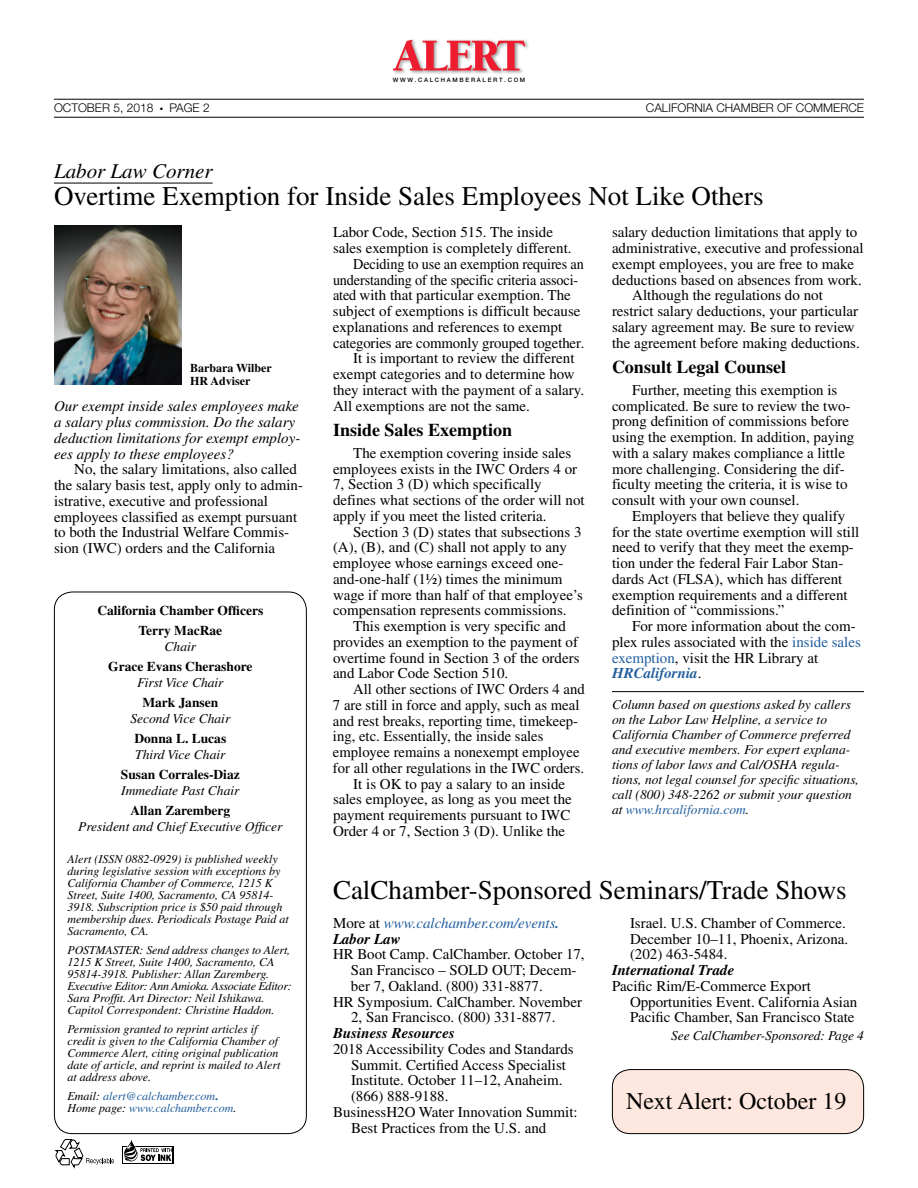
<style>
.page{position:relative;width:918px;height:1188px;background:#fff}
.page>*{position:absolute;margin:0;border:0;box-sizing:border-box;transform-origin:0 0}
._18_18_head{font:27px "Times";color:#000}
.t1{font:24px "Times";color:#000}
.SubHead_Ital_Rule{font:italic 21px "Times";color:#000}
.subhead{font:700 18px "Times";color:#000}
.Body{font:15px/15.8px "Times";color:#000}
.CalListView{font:15px/15.8px "Times";color:#000}
.Body-2{font:15px/15.8px "Times";color:#000;scale:.95 1}
.Body-First{font:italic 15px/15.8px "Times";color:#000}
.CalListView-2{font:italic 700 15px "Times";color:#000}
.Body-First-2{font:italic 15px "Times";color:#215e9e}
.Bio_Graph{font:italic 13.5px/15px "Times";color:#000;text-align:center}
.t2{font:700 13.5px/15.8px "Times";color:#000;text-align:center}
.Body-First-3{font:italic 13.5px "Times";letter-spacing:-.01em;color:#000}
.t3{font:italic 12px/12px "Times";color:#000}
.t4{font:italic 12px "Times";color:#215e9e}
.t5{font:300 12px "Helvetica Neue LT Std";color:#000}
.t6{font:700 12px "Times";color:#000}
.t7{font:500 6px "Helvetica Neue LT Std";letter-spacing:.28em;color:#000}
.s1{font-weight:400;font-style:italic}
.s2{font-weight:700;font-style:normal}
.s3{color:#000}
.s4{color:#215e9e}
.s5{font-weight:700;font-style:italic;color:#215e9e}
.s6{font-style:normal;color:#000}
.s7{font-weight:700}
</style>
<div class="page">
<hr style="left:54px;top:99px;width:810px;height:1px;background:#000">
<hr style="left:54px;top:117px;width:810px;height:1px;background:#000">
<div style="left:392px;top:38px;width:137px;height:37px;background:#000;opacity:.4"></div>
<svg style="left:393px;top:40px;width:133px;height:30px"></svg>
<div style="left:122px;top:1146px;width:51px;height:17px;background:#000"></div>
<div style="left:140px;top:1147px;width:32px;height:16px;background:#fff"></div>
<svg style="left:55px;top:1139px;width:59px;height:29px"></svg>
<div style="left:123px;top:1147px;width:16px;height:16px;background:#fff"></div>
<svg style="left:124px;top:1140px;width:48px;height:22px"></svg>
<div style="left:54px;top:592px;width:253px;height:542px;border:1px solid #000;border-radius:18px"></div>
<hr style="left:54px;top:183px;width:159px;height:1px;background:#000">
<hr style="left:612px;top:691px;width:252px;height:1px;background:#000">
<div style="left:612px;top:1070px;width:252px;height:64px;background:#fee7de;border-radius:18px"></div>
<div style="left:612px;top:1069px;width:252px;height:65px;border:1px solid #000;border-radius:18px"></div>
<img style="left:54px;top:226px;width:127px;height:159px">
<p class="t7" style="left:393px;top:77px;width:134px">WWW.CALCHAMBERALERT.COM</p>
<p class="t5" style="left:54px;top:101px;width:101px">OCTOBER 5, 2018</p>
<p class="t5" style="left:160px;top:101px;width:51px">● PAGE 2</p>
<p class="t5" style="left:646px;top:101px;width:220px">CALIFORNIA CHAMBER OF COMMERCE</p>
<p class="SubHead_Ital_Rule" style="left:54px;top:160px;width:160px">Labor Law Corner</p>
<p class="_18_18_head" style="left:54px;top:181px;width:711px">Overtime Exemption for Inside Sales Employees Not Like Others</p>
<p class="t6" style="left:190px;top:361px;width:83px">Barbara Wilber</p>
<p class="t6" style="left:190px;top:374px;width:62px">HR Adviser</p>
<p class="Body-First" style="left:54px;top:399px;width:248px">Our exempt inside sales employees make a salary plus commission. Do the salary deduction limitations for exempt employ&shy;ees apply to these employees?</p>
<p class="Body" style="left:54px;top:461px;width:251px;text-indent:20px">No, the salary limitations, also called the salary basis test, apply only to admin&shy;istrative, executive and professional employees classified as exempt pursuant to both the Industrial Welfare Commis&shy;sion (IWC) orders and the California</p>
<p class="t2" style="left:97px;top:602px;width:167px">California Chamber Officers</p>
<p class="t2" style="left:138px;top:622px;width:85px">Terry MacRae<br><span class="s1">Chair</span></p>
<p class="t2" style="left:108px;top:658px;width:146px">Grace Evans Cherashore<br><span class="s1">First Vice Chair</span></p>
<p class="Bio_Graph" style="left:130px;top:694px;width:101px;line-height:15.8px"><span class="s2">Mark Jansen<br></span>Second Vice Chair</p>
<p class="t2" style="left:134px;top:730px;width:93px">Donna L. Lucas</p>
<p class="Bio_Graph" style="left:135px;top:747px;width:92px">Third Vice Chair</p>
<p class="t2" style="left:121px;top:766px;width:120px;text-align:left">Susan Corrales-Diaz<br><span class="s1">Immediate Past Chair</span></p>
<p class="t2" style="left:130px;top:802px;width:101px">Allan Zaremberg</p>
<p class="Bio_Graph" style="left:78px;top:819px;width:206px">President and Chief Executive Officer</p>
<p class="t3" style="left:68px;top:853px;width:223px">Alert (ISSN 0882-0929) is published weekly during legislative session with exceptions by California Chamber of Commerce, 1215 K Street, Suite 1400, Sacramento, CA 95814- 3918. Subscription price is $50 paid through membership dues. Periodicals Postage Paid at Sacramento, CA.</p>
<p class="t3" style="left:68px;top:944px;width:226px">POSTMASTER: Send address changes to Alert, 1215 K Street, Suite 1400, Sacramento, CA 95814-3918. Publisher: Allan Zaremberg.<br>Executive Editor: Ann Amioka. Associate Editor:<br>Sara Proffit. Art Director: Neil Ishikawa.<br>Capitol Correspondent: Christine Haddon.</p>
<p class="t3" style="left:68px;top:1023px;width:214px">Permission granted to reprint articles if credit is given to the California Chamber of Commerce Alert, citing original publication date of article, and reprint is mailed to Alert at address above.</p>
<p class="t4" style="left:68px;top:1089px;width:152px"><span class="s3">Email:</span> alert@calchamber.com<span class="s2">.</span></p>
<p class="t4" style="left:68px;top:1101px;width:170px"><span class="s3">Home page:</span> www.calchamber.com<span class="s3">.</span></p>
<p class="Body" style="left:333px;top:224px;width:240px">Labor Code, Section 515. The inside sales exemption is completely different.</p>
<p class="Body-2" style="left:333px;top:256px;width:266px;text-indent:20px">Deciding to use an exemption requires an understanding of the specific criteria associ&shy;ated with that particular exemption. The subject of exemptions is difficult because explanations and references to exempt categories are commonly grouped together.</p>
<p class="Body" style="left:333px;top:350px;width:253px;text-indent:20px">It is important to review the different exempt categories and to determine how they interact with the payment of a salary.<br>All exemptions are not the same.</p>
<p class="subhead" style="left:333px;top:419px;width:181px">Inside Sales Exemption</p>
<p class="Body" style="left:333px;top:445px;width:253px;text-indent:20px">The exemption covering inside sales employees exists in the IWC Orders 4 or 7, Section 3 (D) which specifically defines what sections of the order will not apply if you meet the listed criteria.</p>
<p class="Body" style="left:333px;top:524px;width:252px;text-indent:20px">Section 3 (D) states that subsections 3 (A), (B), and (C) shall not apply to any employee whose earnings exceed one&shy;and-one-half (1½) times the minimum wage if more than half of that employee’s compensation represents commissions.</p>
<p class="Body" style="left:333px;top:618px;width:248px;text-indent:20px">This exemption is very specific and provides an exemption to the payment of overtime found in Section 3 of the orders and Labor Code Section 510.</p>
<p class="Body" style="left:333px;top:681px;width:253px;text-indent:20px">All other sections of IWC Orders 4 and 7 are still in force and apply, such as meal and rest breaks, reporting time, timekeep&shy;ing, etc. Essentially, the inside sales employee remains a nonexempt employee for all other regulations in the IWC orders.</p>
<p class="Body" style="left:333px;top:776px;width:240px;text-indent:20px">It is OK to pay a salary to an inside sales employee, as long as you meet the payment requirements pursuant to IWC Order 4 or 7, Section 3 (D). Unlike the</p>
<p class="Body" style="left:612px;top:224px;width:253px">salary deduction limitations that apply to administrative, executive and professional exempt employees, you are free to make deductions based on absences from work.</p>
<p class="Body" style="left:612px;top:287px;width:249px;text-indent:20px">Although the regulations do not restrict salary deductions, your particular salary agreement may. Be sure to review the agreement before making deductions.</p>
<p class="subhead" style="left:612px;top:356px;width:176px">Consult Legal Counsel</p>
<p class="Body" style="left:612px;top:382px;width:244px;text-indent:20px">Further, meeting this exemption is complicated. Be sure to review the two&shy;prong definition of commissions before using the exemption. In addition, paying with a salary makes compliance a little more challenging. Considering the dif&shy;ficulty meeting the criteria, it is wise to consult with your own counsel.</p>
<p class="Body" style="left:612px;top:508px;width:249px;text-indent:20px">Employers that believe they qualify for the state overtime exemption will still need to verify that they meet the exemp&shy;tion under the federal Fair Labor Stan&shy;dards Act (FLSA), which has different exemption requirements and a different definition of “commissions.”</p>
<p class="Body" style="left:612px;top:618px;width:250px;text-indent:20px">For more information about the com&shy;plex rules associated with the <span class="s4">inside sales exemption</span>, visit the HR Library at<br><span class="s5">HRCalifornia</span>.</p>
<p class="Bio_Graph" style="left:612px;top:697px;width:248px;text-align:left">Column based on questions asked by callers on the Labor Law Helpline, a service to California Chamber of Commerce preferred and executive members. For expert explana&shy;tions of labor laws and Cal/OSHA regula&shy;tions, not legal counsel for specific situations, call (800) 348-2262 or submit your question at <span class="s4">www.hrcalifornia.com</span>.</p>
<p class="_18_18_head" style="left:333px;top:874px;width:515px">CalChamber-Sponsored Seminars/Trade Shows</p>
<p class="Body-First-2" style="left:333px;top:915px;width:228px"><span class="s6">More at</span> www.calchamber.com/events<span class="s7">.</span></p>
<p class="CalListView-2" style="left:333px;top:930px;width:69px">Labor Law</p>
<p class="CalListView" style="left:351px;top:946px;width:235px;text-indent:-18px">HR Boot Camp. CalChamber. October 17,<br>San Francisco – SOLD OUT; Decem&shy;ber 7, Oakland. (800) 331-8877.</p>
<p class="CalListView" style="left:333px;top:994px;width:251px;text-align:center">HR Symposium. CalChamber. November<br>2, San Francisco. (800) 331-8877.</p>
<p class="CalListView-2" style="left:333px;top:1024px;width:124px">Business Resources</p>
<p class="CalListView" style="left:351px;top:1041px;width:224px;text-indent:-18px">2018 Accessibility Codes and Standards<br>Summit. Certified Access Specialist<br>Institute. October 11–12, Anaheim. (866) 888-9188.</p>
<p class="CalListView" style="left:351px;top:1104px;width:228px;text-indent:-18px">BusinessH2O Water Innovation Summit:<br>Best Practices from the U.S. and</p>
<p class="CalListView" style="left:630px;top:915px;width:220px">Israel. U.S. Chamber of Commerce.<br>December 10–11, Phoenix, Arizona. (202) 463-5484.</p>
<p class="CalListView-2" style="left:612px;top:961px;width:124px">International Trade</p>
<p class="CalListView" style="left:630px;top:978px;width:229px;text-indent:-18px">Pacific Rim/E-Commerce Export<br>Opportunities Event. California Asian<br>Pacific Chamber, San Francisco State</p>
<p class="Body-First-3" style="left:671px;top:1028px;width:194px">See CalChamber-Sponsored: Page 4</p>
<p class="t1" style="left:626px;top:1088px;width:222px">Next Alert: October 19</p>
</div>
